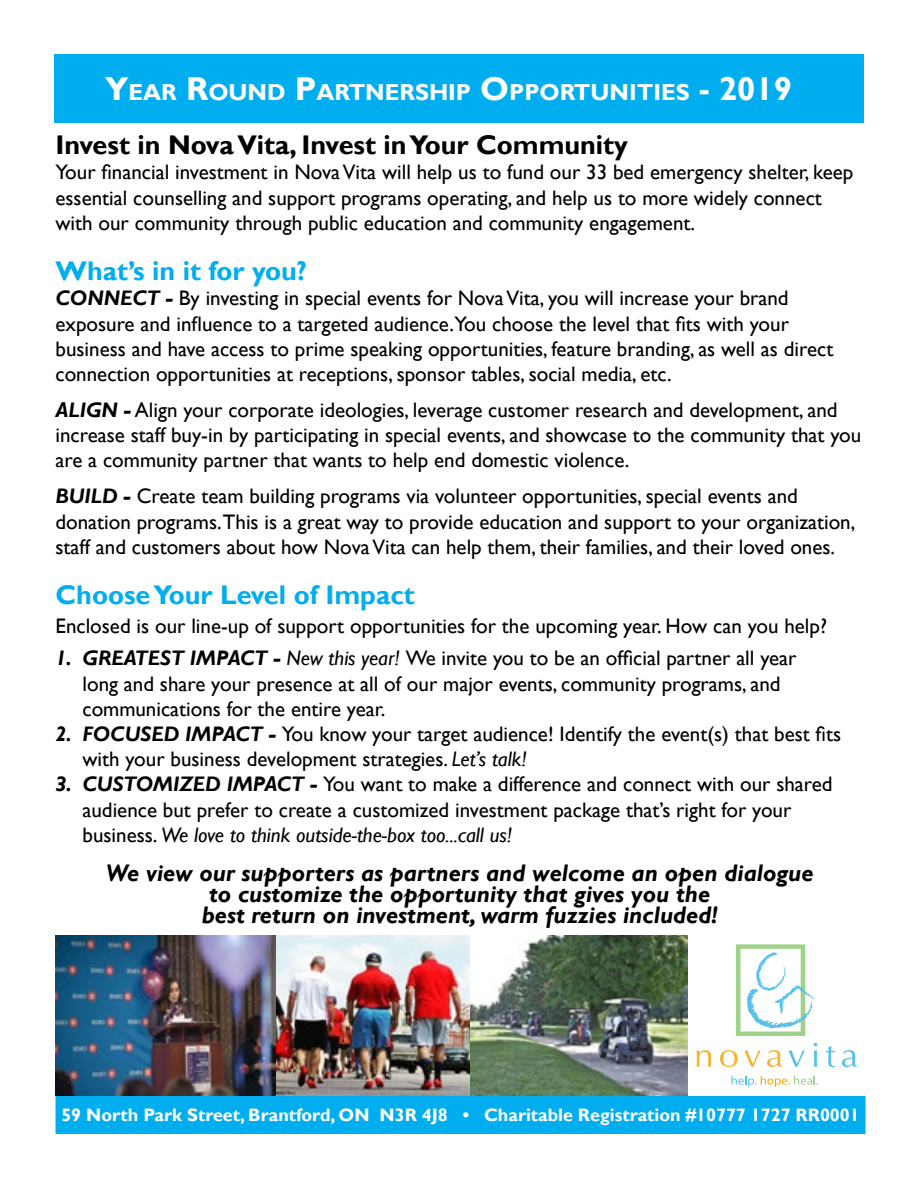
<style>
.page{position:relative;width:918px;height:1188px;background:#fff}
.page>*{position:absolute;margin:0;border:0;box-sizing:border-box;transform-origin:0 0}
.t1{font:700 27px "Gill Sans";color:#00aeef}
.t2{font:700 27px "Gill Sans";color:#000}
.t3{font:italic 700 24px/21px "Gill Sans";color:#000;text-align:center}
.t4{font:700 23.1px "Gill Sans";color:#fff}
.t5{font:21px/25.2px "Gill Sans";color:#000}
.t6{font:700 18px "Gill Sans";color:#fff}
.s1{font-size:33px}
.s2{font-weight:700;font-style:italic}
.s3{font-style:italic}
</style>
<div class="page">
<div style="left:54px;top:54px;width:810px;height:68px;background:#00aeef"></div>
<div style="left:56px;top:1097px;width:809px;height:36px;background:#00aeef"></div>
<div style="left:56px;top:1096px;width:810px;height:38px;border:2px solid #00aeef"></div>
<svg style="left:736px;top:944px;width:79px;height:92px"></svg>
<svg style="left:697px;top:1050px;width:14px;height:17px"></svg>
<svg style="left:720px;top:1050px;width:18px;height:17px"></svg>
<svg style="left:744px;top:1051px;width:17px;height:16px"></svg>
<svg style="left:767px;top:1050px;width:15px;height:17px"></svg>
<svg style="left:788px;top:1051px;width:17px;height:16px"></svg>
<svg style="left:814px;top:1043px;width:3px;height:24px"></svg>
<svg style="left:826px;top:1046px;width:9px;height:21px"></svg>
<svg style="left:842px;top:1050px;width:15px;height:17px"></svg>
<svg style="left:732px;top:1076px;width:86px;height:11px"></svg>
<img style="left:56px;top:935px;width:632px;height:161px">
<p class="t4" style="left:105px;top:78px;width:688px"><span class="s1">Y</span>EAR <span class="s1">R</span>OUND <span class="s1">P</span>ARTNERSHIP <span class="s1">O</span>PPORTUNITIES <span class="s1">- 2019</span></p>
<p class="t2" style="left:56px;top:129px;width:574px">Invest in Nova Vita, Invest in Your Community</p>
<p class="t5" style="left:55px;top:160px;width:799px">Your financial investment in NovaVita will help us to fund our 33 bed emergency shelter, keep essential counselling and support programs operating, and help us to more widely connect with our community through public education and community engagement.</p>
<p class="t1" style="left:56px;top:255px;width:253px">What’s in it for you?</p>
<p class="t5" style="left:56px;top:286px;width:779px"><span class="s2">CONNECT -</span> By investing in special events for Nova Vita, you will increase your brand exposure and influence to a targeted audience.You choose the level that fits with your business and have access to prime speaking opportunities, feature branding, as well as direct connection opportunities at receptions, sponsor tables, social media, etc.</p>
<p class="t5" style="left:56px;top:398px;width:807px"><span class="s2">ALIGN -</span> Align your corporate ideologies, leverage customer research and development, and increase staff buy-in by participating in special events, and showcase to the community that you are a community partner that wants to help end domestic violence.</p>
<p class="t5" style="left:56px;top:484px;width:801px"><span class="s2">BUILD -</span> Create team building programs via volunteer opportunities, special events and donation programs.This is a great way to provide education and support to your organization, staff and customers about how Nova Vita can help them, their families, and their loved ones.</p>
<p class="t1" style="left:56px;top:579px;width:361px">Choose Your Level of Impact</p>
<p class="t5" style="left:56px;top:614px;width:773px">Enclosed is our line-up of support opportunities for the upcoming year. How can you help?</p>
<p class="t5" style="left:83px;top:646px;width:715px;text-indent:-27px"><span class="s2">1. GREATEST IMPACT -</span> <span class="s3">New this year!</span> We invite you to be an official partner all year long and share your presence at all of our major events, community programs, and communications for the entire year.</p>
<p class="t5" style="left:83px;top:722px;width:760px;text-indent:-27px"><span class="s2">2. FOCUSED IMPACT -</span> You know your target audience! Identify the event(s) that best fits with your business development strategies. <span class="s3">Let’s talk!</span></p>
<p class="t5" style="left:83px;top:772px;width:752px;text-indent:-27px"><span class="s2">3. CUSTOMIZED IMPACT -</span> You want to make a difference and connect with our shared audience but prefer to create a customized investment package that’s right for your business. <span class="s3">We love to think outside-the-box too...call us!</span></p>
<p class="t3" style="left:106px;top:863px;width:709px">We view our supporters as partners and welcome an open dialogue to customize the opportunity that gives you the<br>best return on investment, warm fuzzies included!</p>
<p class="t6" style="left:61px;top:1104px;width:800px">59 North Park Street, Brantford, ON N3R 4J8 • Charitable Registration #10777 1727 RR0001</p>
</div>
